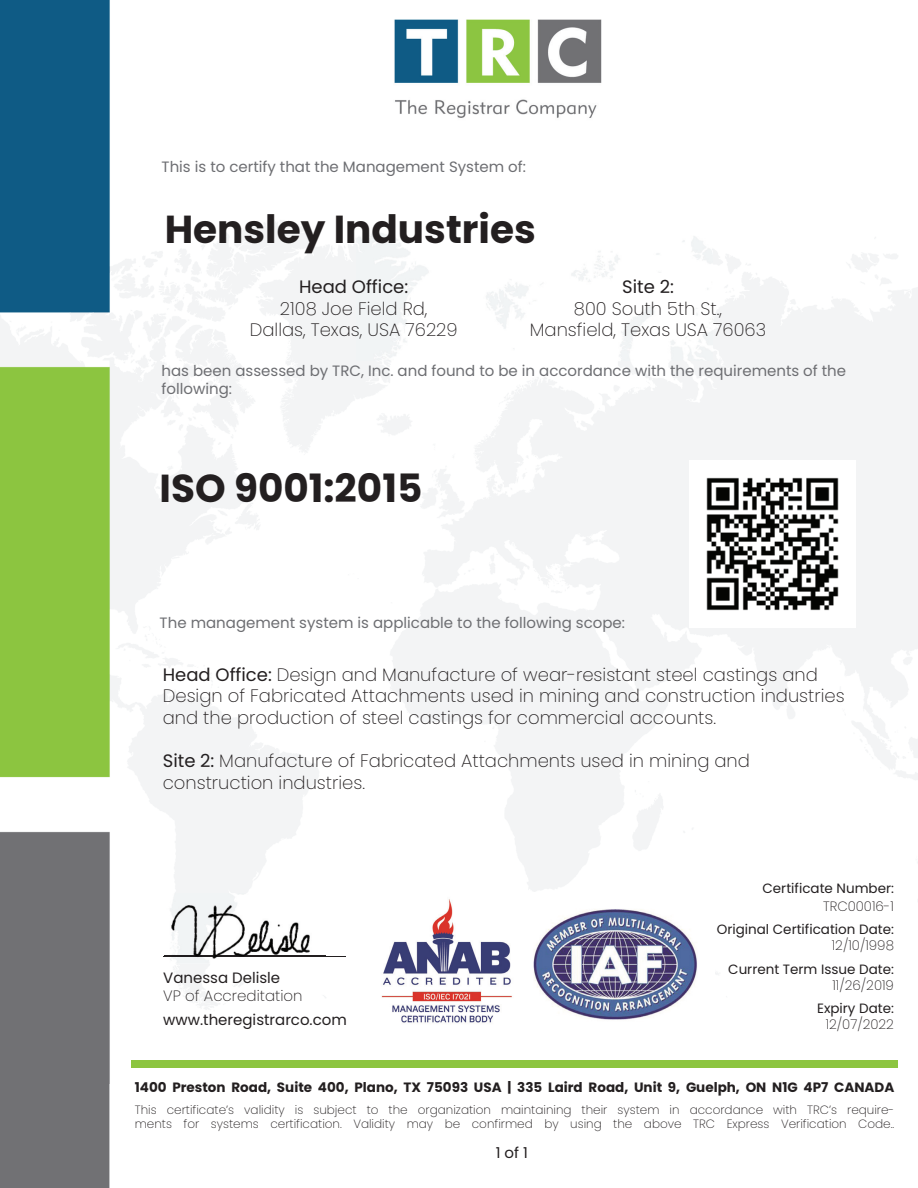
<style>
.page{position:relative;width:918px;height:1188px;background:#fff}
.page>*{position:absolute;margin:0;border:0;box-sizing:border-box;transform-origin:0 0}
.t1{font:700 39px "Poppins";color:#231f20}
.t2{font:200 18px/21.6px "Poppins";color:#231f20;text-align:center}
.t3{font:18px "Poppins";color:#231f20}
.t4{font:15px/18px "Poppins";color:#6d6e72}
.t5{font:15px "Poppins";color:#231f20}
.t6{font:200 15px "Poppins";color:#231f20}
.t7{font:700 13.5px "Poppins";color:#231f20}
.t8{font:13.5px "Poppins";color:#231f20}
.t9{font:200 13.5px "Poppins";color:#231f20}
.t10{font:200 12px/14.4px "Poppins";color:#231f20}
.s1{font-weight:400}
</style>
<div class="page">
<img style="left:0;top:0;width:918px;height:1188px">
<img style="left:352px;top:893px;width:356px;height:135px">
<hr style="left:163px;top:956px;width:183px;height:1px;background:#231f20">
<div style="left:131px;top:1060px;width:767px;height:7px;background:#8cc540"></div>
<img style="left:165px;top:893px;width:161px;height:71px">
<img style="left:165px;top:956px;width:161px;height:1px">
<img style="left:689px;top:461px;width:167px;height:166px">
<p class="t4" style="left:162px;top:158px;width:366px">This is to certify that the Management System of:</p>
<h1 class="t1" style="left:165px;top:206px;width:373px">Hensley Industries</h1>
<p class="t3" style="left:299px;top:276px;width:111px">Head Office:</p>
<p class="t2" style="left:250px;top:298px;width:209px">2108 Joe Field Rd,<br>Dallas, Texas, USA 76229</p>
<p class="t3" style="left:622px;top:276px;width:53px">Site 2:</p>
<p class="t2" style="left:530px;top:298px;width:238px">800 South 5th St.,<br>Mansfield, Texas USA 76063</p>
<p class="t4" style="left:162px;top:362px;width:686px">has been assessed by TRC, Inc. and found to be in accordance with the requirements of the following:</p>
<h1 class="t1" style="left:160px;top:465px;width:264px">ISO 9001:2015</h1>
<p class="t4" style="left:160px;top:614px;width:467px">The management system is applicable to the following scope:</p>
<p class="t2" style="left:163px;top:664px;width:683px;text-align:left"><span class="s1">Head Office:</span> Design and Manufacture of wear-resistant steel castings and<br>Design of Fabricated Attachments used in mining and construction industries and the production of steel castings for commercial accounts.</p>
<p class="t2" style="left:163px;top:750px;width:589px;text-align:left"><span class="s1">Site 2:</span> Manufacture of Fabricated Attachments used in mining and construction industries.</p>
<p class="t5" style="left:163px;top:969px;width:119px">Vanessa Delisle</p>
<p class="t6" style="left:163px;top:987px;width:141px">VP of Accreditation</p>
<p class="t5" style="left:163px;top:1011px;width:185px">www.theregistrarco.com</p>
<p class="t8" style="left:763px;top:880px;width:133px">Certificate Number:</p>
<p class="t9" style="left:823px;top:898px;width:72px">TRC00016-1</p>
<p class="t8" style="left:717px;top:922px;width:179px">Original Certification Date:</p>
<p class="t9" style="left:832px;top:938px;width:64px">12/10/1998</p>
<p class="t8" style="left:728px;top:962px;width:167px">Current Term Issue Date:</p>
<p class="t9" style="left:832px;top:978px;width:63px">11/26/2019</p>
<p class="t8" style="left:817px;top:1000px;width:78px">Expiry Date:</p>
<p class="t9" style="left:826px;top:1016px;width:70px">12/07/2022</p>
<p class="t7" style="left:135px;top:1080px;width:761px">1400 Preston Road, Suite 400, Plano, TX 75093 USA | 335 Laird Road, Unit 9, Guelph, ON N1G 4P7 CANADA</p>
<p class="t10" style="left:135px;top:1103px;width:761px">This certificate’s validity is subject to the organization maintaining their system in accordance with TRC’s require&shy;ments for systems certification. Validity may be confirmed by using the above TRC Express Verification Code..</p>
<p class="t5" style="left:496px;top:1144px;width:34px">1 of 1</p>
</div>
